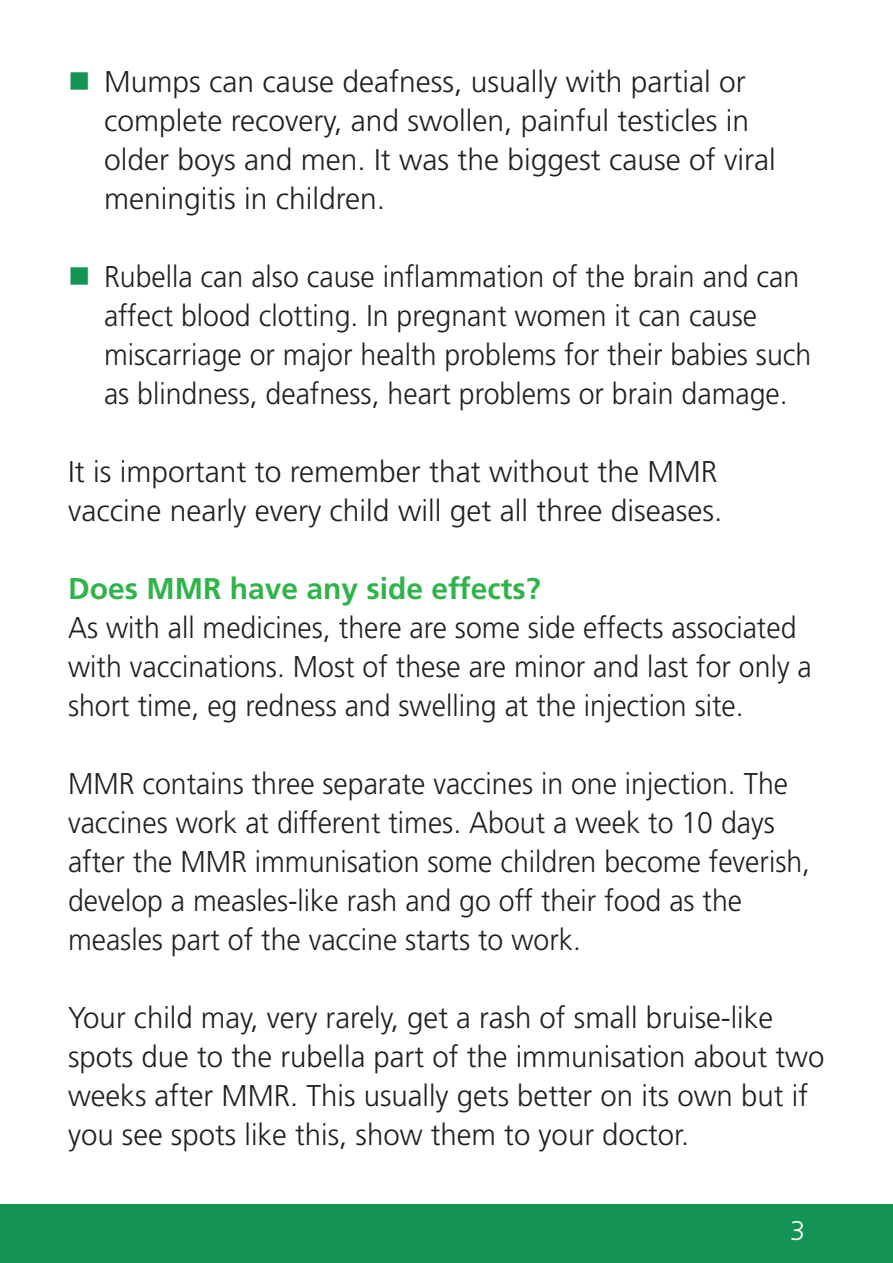
<style>
.page{position:relative;width:893px;height:1263px;background:#fff}
.page>*{position:absolute;margin:0;border:0;box-sizing:border-box;transform-origin:0 0}
.t1{font:300 30px/39px "Frutiger";color:#231f20;scale:.95 1}
.t2{font:300 30px/39px "Frutiger";color:#231f20}
.t3{font:700 30px "Frutiger";color:#30b34a}
.t4{font:300 27px "Frutiger";color:#fff}
.s1{color:#149454}
</style>
<div class="page">
<div style="left:0;top:1204px;width:893px;height:59px;background:#149454"></div>
<p class="t2" style="left:104px;top:62px;width:673px;text-indent:-36px"><span class="s1">■</span> Mumps can cause deafness, usually with partial or complete recovery, and swollen, painful testicles in older boys and men. It was the biggest cause of viral meningitis in children.</p>
<p class="t1" style="left:104px;top:257px;width:746px;text-indent:-36px"><span class="s1">■</span> Rubella can also cause inflammation of the brain and can affect blood clotting. In pregnant women it can cause miscarriage or major health problems for their babies such as blindness, deafness, heart problems or brain damage.</p>
<p class="t2" style="left:68px;top:452px;width:656px">It is important to remember that without the MMR vaccine nearly every child will get all three diseases.</p>
<p class="t3" style="left:68px;top:571px;width:474px">Does MMR have any side effects?</p>
<p class="t1" style="left:68px;top:608px;width:784px">As with all medicines, there are some side effects associated with vaccinations. Most of these are minor and last for only a short time, eg redness and swelling at the injection site.</p>
<p class="t1" style="left:68px;top:764px;width:783px">MMR contains three separate vaccines in one injection. The vaccines work at different times. About a week to 10 days after the MMR immunisation some children become feverish, develop a measles-like rash and go off their food as the measles part of the vaccine starts to work.</p>
<p class="t2" style="left:68px;top:998px;width:758px">Your child may, very rarely, get a rash of small bruise-like spots due to the rubella part of the immunisation about two weeks after MMR. This usually gets better on its own but if you see spots like this, show them to your doctor.</p>
<p class="t4" style="left:790px;top:1215px;width:17px">3</p>
</div>
